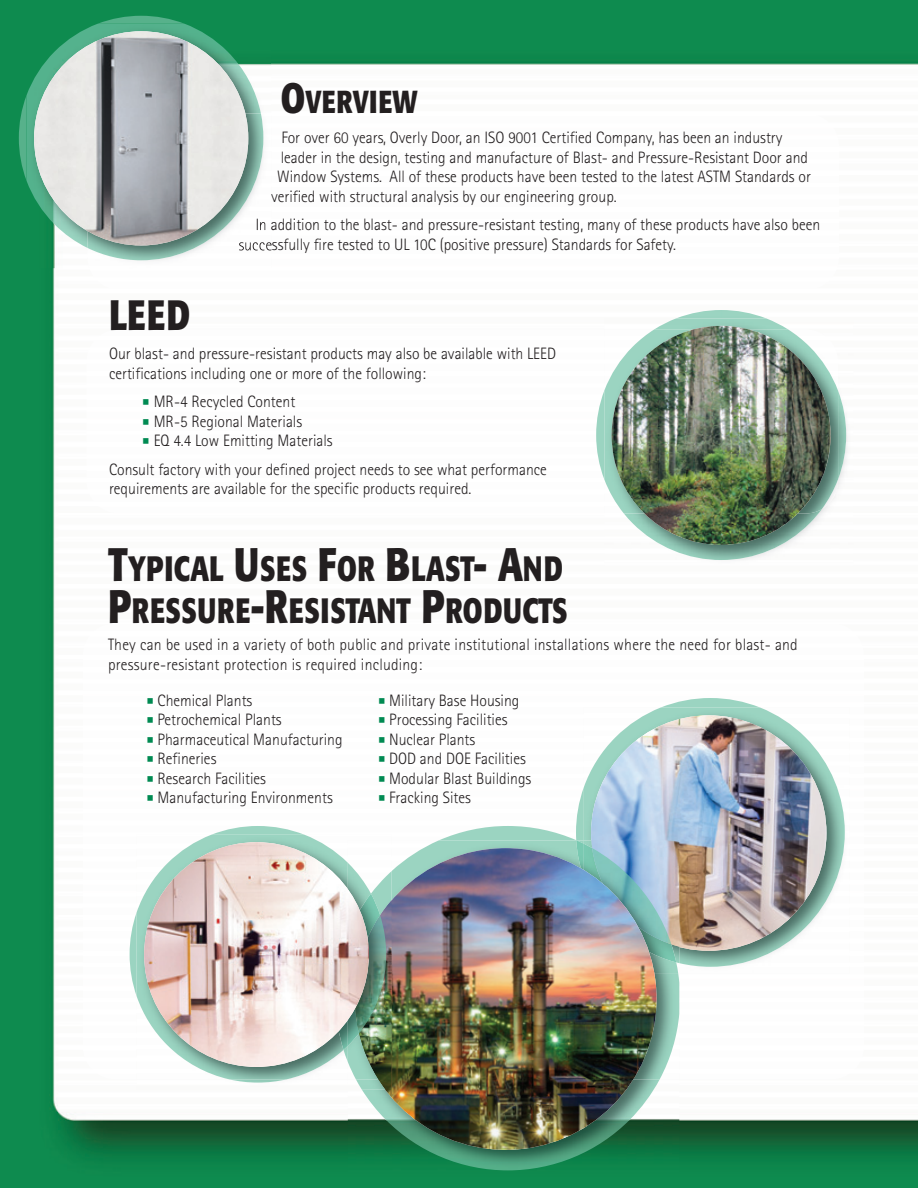
<style>
.page{position:relative;width:918px;height:1188px;background:#fff}
.page>*{position:absolute;margin:0;border:0;box-sizing:border-box;transform-origin:0 0}
.t1{font:700 42px "Formata";color:#231f20;scale:.8 1}
.t2{font:700 34.8px/42px "Formata";color:#231f20;scale:.78 1}
.t3{font:700 31.5px "Formata";color:#231f20;scale:.8 1}
.t4{font:300 16.5px/19.5px "Rotis Sans Serif";color:#231f20;scale:.95 1}
.s1{font-size:42px}
.s2{font-family:"Lucida Grande";font-weight:400;color:#008a52}
.s3{font-size:46.5px}
</style>
<div class="page">
<img style="left:0;top:0;width:918px;height:1187px">
<img style="left:89px;top:113px;width:750px;height:177px">
<img style="left:83px;top:623px;width:781px;height:456px">
<img style="left:86px;top:329px;width:518px;height:184px">
<img style="left:661px;top:698px;width:99px;height:10px">
<img style="left:576px;top:787px;width:8px;height:53px">
<img style="left:679px;top:708px;width:170px;height:265px">
<img style="left:584px;top:708px;width:261px;height:259px">
<img style="left:591px;top:715px;width:235px;height:236px;border-radius:50%">
<img style="left:676px;top:310px;width:90px;height:8px">
<img style="left:596px;top:391px;width:8px;height:88px">
<img style="left:604px;top:318px;width:249px;height:249px">
<img style="left:604px;top:318px;width:50px;height:11px">
<img style="left:822px;top:479px;width:16px;height:30px">
<img style="left:788px;top:329px;width:50px;height:62px">
<img style="left:604px;top:479px;width:20px;height:34px">
<img style="left:604px;top:329px;width:50px;height:62px">
<img style="left:838px;top:391px;width:8px;height:88px">
<img style="left:654px;top:318px;width:134px;height:11px">
<img style="left:624px;top:509px;width:198px;height:51px">
<img style="left:612px;top:326px;width:219px;height:219px;border-radius:50%">
<img style="left:439px;top:826px;width:137px;height:14px">
<img style="left:362px;top:1079px;width:298px;height:91px">
<img style="left:392px;top:840px;width:287px;height:239px">
<img style="left:653px;top:878px;width:25px;height:95px">
<img style="left:584px;top:844px;width:92px;height:118px">
<img style="left:592px;top:848px;width:79px;height:96px">
<img style="left:355px;top:848px;width:302px;height:302px;border-radius:50%">
<img style="left:211px;top:826px;width:93px;height:9px">
<img style="left:130px;top:912px;width:7px;height:84px">
<img style="left:137px;top:1079px;width:219px;height:11px">
<img style="left:348px;top:835px;width:44px;height:5px">
<img style="left:348px;top:840px;width:44px;height:31px">
<img style="left:356px;top:1079px;width:3px;height:11px">
<img style="left:371px;top:871px;width:21px;height:29px">
<img style="left:348px;top:1046px;width:11px;height:33px">
<img style="left:359px;top:900px;width:33px;height:190px">
<img style="left:229px;top:1079px;width:58px;height:4px">
<img style="left:137px;top:835px;width:211px;height:244px">
<img style="left:336px;top:1021px;width:12px;height:29px">
<img style="left:348px;top:863px;width:23px;height:31px">
<img style="left:348px;top:894px;width:32px;height:152px">
<img style="left:355px;top:915px;width:31px;height:118px">
<img style="left:144px;top:842px;width:225px;height:225px;border-radius:50%">
<img style="left:98px;top:16px;width:86px;height:8px">
<img style="left:19px;top:95px;width:8px;height:86px">
<img style="left:261px;top:24px;width:10px;height:89px">
<img style="left:27px;top:248px;width:60px;height:20px">
<img style="left:87px;top:113px;width:184px;height:155px">
<img style="left:263px;top:219px;width:8px;height:11px">
<img style="left:263px;top:239px;width:8px;height:14px">
<img style="left:27px;top:24px;width:234px;height:224px">
<img style="left:87px;top:113px;width:176px;height:147px">
<img style="left:34px;top:31px;width:214px;height:214px;border-radius:50%">
<h3 class="t3" style="left:281px;top:88px;width:173px"><span class="s1">O</span>VERVIEW</h3>
<h1 class="t1" style="left:109px;top:297px;width:103px">LEED</h1>
<p class="t4" style="left:281px;top:130px;width:529px">For over 60 years, Overly Door, an ISO 9001 Certified Company, has been an industry</p>
<p class="t4" style="left:281px;top:149px;width:557px">leader in the design, testing and manufacture of Blast- and Pressure-Resistant Door and</p>
<p class="t4" style="left:277px;top:169px;width:563px">Window Systems. All of these products have been tested to the latest ASTM Standards or</p>
<p class="t4" style="left:271px;top:188px;width:365px">verified with structural analysis by our engineering group.</p>
<p class="t4" style="left:239px;top:217px;width:614px;text-indent:17px">In addition to the blast- and pressure-resistant testing, many of these products have also been successfully fire tested to UL 10C (positive pressure) Standards for Safety.</p>
<p class="t4" style="left:109px;top:346px;width:472px">Our blast- and pressure-resistant products may also be available with LEED certifications including one or more of the following:</p>
<p class="t4" style="left:141px;top:394px;width:164px"><span class="s2">■</span> MR-4 Recycled Content</p>
<p class="t4" style="left:141px;top:413px;width:171px"><span class="s2">■</span> MR-5 Regional Materials</p>
<p class="t4" style="left:109px;top:428px;width:463px;line-height:28.5px;text-indent:32px"><span class="s2">■</span> EQ 4.4 Low Emitting Materials<br>Consult factory with your defined project needs to see what performance</p>
<p class="t4" style="left:109px;top:481px;width:383px">requirements are available for the specific products required.</p>
<h2 class="t2" style="left:108px;top:550px;width:591px"><span class="s3">T</span>YPICAL <span class="s3">U</span>SES <span class="s3">F</span>OR <span class="s3">B</span>LAST<span class="s3">- A</span>ND<br><span class="s3">P</span>RESSURE<span class="s3">-R</span>ESISTANT <span class="s3">P</span>RODUCTS</h2>
<p class="t4" style="left:108px;top:637px;width:728px">They can be used in a variety of both public and private institutional installations where the need for blast- and pressure-resistant protection is required including:</p>
<p class="t4" style="left:146px;top:692px;width:114px"><span class="s2">■</span> Chemical Plants</p>
<p class="t4" style="left:146px;top:712px;width:145px"><span class="s2">■</span> Petrochemical Plants</p>
<p class="t4" style="left:146px;top:731px;width:209px"><span class="s2">■</span> Pharmaceutical Manufacturing</p>
<p class="t4" style="left:146px;top:751px;width:76px"><span class="s2">■</span> Refineries</p>
<p class="t4" style="left:146px;top:770px;width:128px"><span class="s2">■</span> Research Facilities</p>
<p class="t4" style="left:146px;top:790px;width:198px"><span class="s2">■</span> Manufacturing Environments</p>
<p class="t4" style="left:377px;top:692px;width:151px"><span class="s2">■</span> Military Base Housing</p>
<p class="t4" style="left:377px;top:712px;width:138px"><span class="s2">■</span> Processing Facilities</p>
<p class="t4" style="left:377px;top:731px;width:105px"><span class="s2">■</span> Nuclear Plants</p>
<p class="t4" style="left:377px;top:751px;width:158px"><span class="s2">■</span> DOD and DOE Facilities</p>
<p class="t4" style="left:377px;top:770px;width:164px"><span class="s2">■</span> Modular Blast Buildings</p>
<p class="t4" style="left:377px;top:790px;width:100px"><span class="s2">■</span> Fracking Sites</p>
</div>
